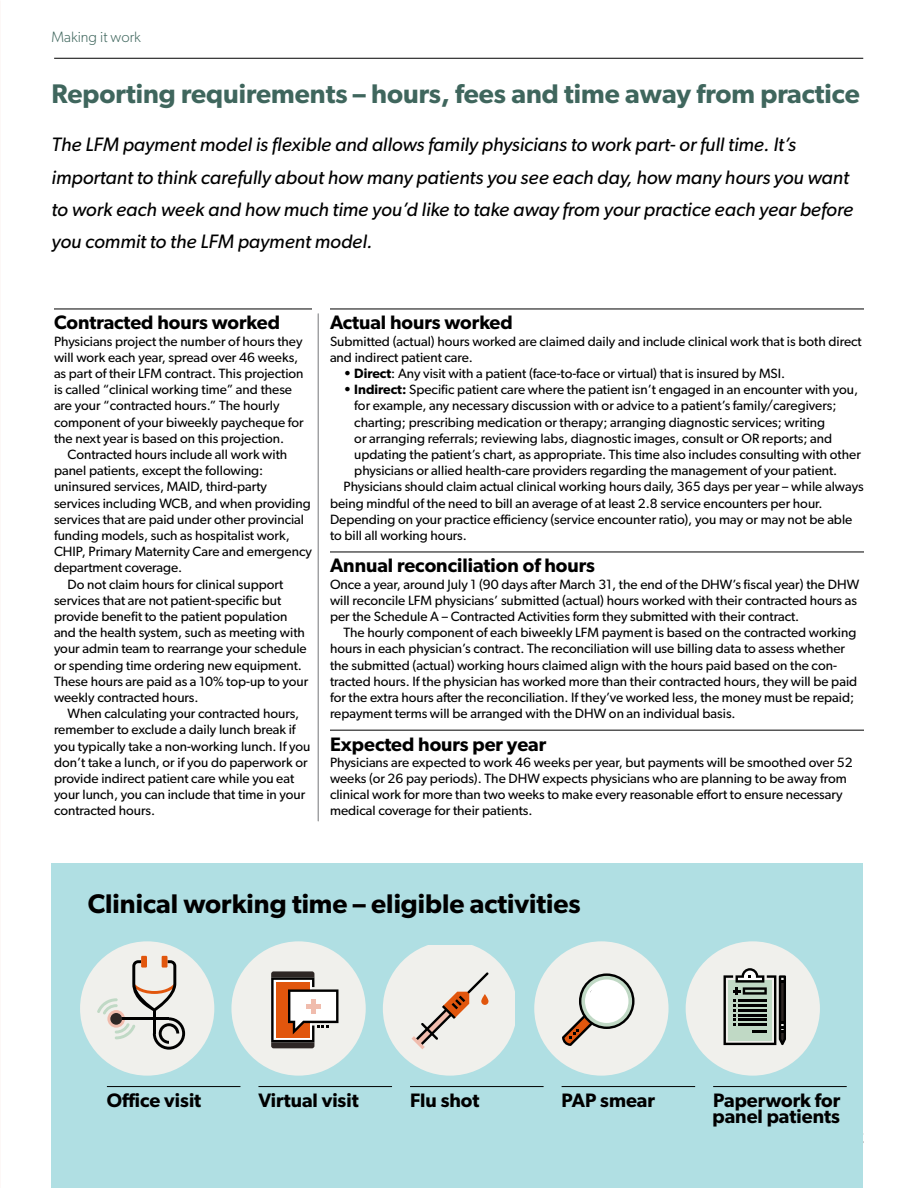
<style>
.page{position:relative;width:918px;height:1188px;background:#fff}
.page>*{position:absolute;margin:0;border:0;box-sizing:border-box;transform-origin:0 0}
.t1{font:600 27px "Gibson";color:#3f665d}
.t2{font:600 27px "Gibson";color:#000}
.t3{font:italic 19.5px/32.4px "Gibson";color:#000}
.t4{font:600 19.5px/16.2px "Gibson";color:#000}
.t5{font:300 15px "Gibson";color:#3f665d}
.t6{font:13.5px/16.2px "Gibson";color:#000}
.s1{font-weight:600}
</style>
<div class="page">
<hr style="left:54px;top:58px;width:809px;height:1px;background:#000">
<div style="left:52px;top:864px;width:811px;height:324px;background:#b0dfe3"></div>
<hr style="left:318px;top:314px;width:1px;height:507px;background:#757779">
<hr style="left:54px;top:309px;width:258px;height:1px;background:#000">
<hr style="left:330px;top:309px;width:534px;height:1px;background:#000">
<hr style="left:330px;top:552px;width:534px;height:1px;background:#000">
<hr style="left:330px;top:730px;width:534px;height:1px;background:#000">
<div style="left:231px;top:941px;width:135px;height:135px;background:#f0f0ec;border-radius:50%"></div>
<svg style="left:271px;top:971px;width:67px;height:77px"></svg>
<div style="left:686px;top:941px;width:134px;height:135px;background:#f0f0ec;border-radius:50%"></div>
<svg style="left:724px;top:968px;width:62px;height:77px"></svg>
<div style="left:80px;top:941px;width:134px;height:135px;background:#f0f0ec;border-radius:50%"></div>
<div style="left:141px;top:956px;width:6px;height:12px;background:#e1560d"></div>
<div style="left:162px;top:956px;width:6px;height:12px;background:#e1560d"></div>
<svg style="left:97px;top:960px;width:88px;height:90px"></svg>
<svg style="left:383px;top:945px;width:132px;height:131px"></svg>
<svg style="left:481px;top:994px;width:7px;height:11px"></svg>
<div style="left:534px;top:941px;width:135px;height:135px;background:#f0f0ec;border-radius:50%"></div>
<svg style="left:562px;top:973px;width:73px;height:73px"></svg>
<hr style="left:107px;top:1086px;width:133px;height:1px;background:#000">
<hr style="left:258px;top:1086px;width:134px;height:1px;background:#000">
<hr style="left:410px;top:1086px;width:134px;height:1px;background:#000">
<hr style="left:562px;top:1086px;width:133px;height:1px;background:#000">
<hr style="left:713px;top:1086px;width:134px;height:1px;background:#000">
<div style="left:588px;top:981px;width:39px;height:39px;background:#fff;border-radius:50%"></div>
<p class="t5" style="left:52px;top:28px;width:91px">Making it work</p>
<h1 class="t1" style="left:52px;top:77px;width:810px">Reporting requirements – hours, fees and time away from practice</h1>
<p class="t3" style="left:52px;top:128px;width:803px">The LFM payment model is flexible and allows family physicians to work part- or full time. It’s important to think carefully about how many patients you see each day, how many hours you want to work each week and how much time you’d like to take away from your practice each year before you commit to the LFM payment model.</p>
<h2 class="t4" style="left:54px;top:314px;width:228px">Contracted hours worked</h2>
<p class="t6" style="left:54px;top:333px;width:251px">Physicians project the number of hours they will work each year, spread over 46 weeks, as part of their LFM contract. This projection is called “clinical working time” and these are your “contracted hours.” The hourly component of your biweekly paycheque for the next year is based on this projection.</p>
<p class="t6" style="left:68px;top:446px;width:221px">Contracted hours include all work with</p>
<p class="t6" style="left:54px;top:462px;width:211px">panel patients, except the following:</p>
<p class="t6" style="left:54px;top:478px;width:215px">uninsured services, MAID, third-party</p>
<p class="t6" style="left:54px;top:495px;width:258px">services including WCB, and when providing</p>
<p class="t6" style="left:54px;top:511px;width:252px">services that are paid under other provincial</p>
<p class="t6" style="left:54px;top:527px;width:237px">funding models, such as hospitalist work,</p>
<p class="t6" style="left:54px;top:543px;width:259px">CHIP, Primary Maternity Care and emergency</p>
<p class="t6" style="left:54px;top:559px;width:130px">department coverage.</p>
<p class="t6" style="left:68px;top:576px;width:217px">Do not claim hours for clinical support</p>
<p class="t6" style="left:54px;top:592px;width:229px">services that are not patient-specific but</p>
<p class="t6" style="left:54px;top:608px;width:235px">provide benefit to the patient population</p>
<p class="t6" style="left:54px;top:624px;width:252px">and the health system, such as meeting with</p>
<p class="t6" style="left:54px;top:640px;width:254px">your admin team to rearrange your schedule</p>
<p class="t6" style="left:54px;top:657px;width:249px">or spending time ordering new equipment.</p>
<p class="t6" style="left:54px;top:673px;width:256px">These hours are paid as a 10% top-up to your</p>
<p class="t6" style="left:54px;top:689px;width:146px">weekly contracted hours.</p>
<p class="t6" style="left:68px;top:705px;width:233px">When calculating your contracted hours,</p>
<p class="t6" style="left:54px;top:721px;width:243px">remember to exclude a daily lunch break if</p>
<p class="t6" style="left:54px;top:738px;width:258px">you typically take a non-working lunch. If you</p>
<p class="t6" style="left:54px;top:754px;width:255px">don’t take a lunch, or if you do paperwork or</p>
<p class="t6" style="left:54px;top:770px;width:242px">provide indirect patient care while you eat</p>
<p class="t6" style="left:54px;top:786px;width:253px">your lunch, you can include that time in your</p>
<p class="t6" style="left:54px;top:802px;width:103px">contracted hours.</p>
<h2 class="t4" style="left:330px;top:314px;width:184px">Actual hours worked</h2>
<p class="t6" style="left:330px;top:333px;width:533px">Submitted (actual) hours worked are claimed daily and include clinical work that is both direct and indirect patient care.</p>
<p class="t6" style="left:344px;top:365px;width:443px"><span class="s1">• Direct</span>: Any visit with a patient (face-to-face or virtual) that is insured by MSI.</p>
<p class="t6" style="left:344px;top:381px;width:516px"><span class="s1">• Indirect:</span> Specific patient care where the patient isn’t engaged in an encounter with you,</p>
<p class="t6" style="left:354px;top:397px;width:484px">for example, any necessary discussion with or advice to a patient’s family/caregivers;</p>
<p class="t6" style="left:354px;top:414px;width:472px">charting; prescribing medication or therapy; arranging diagnostic services; writing</p>
<p class="t6" style="left:354px;top:430px;width:479px">or arranging referrals; reviewing labs, diagnostic images, consult or OR reports; and</p>
<p class="t6" style="left:354px;top:446px;width:508px">updating the patient’s chart, as appropriate. This time also includes consulting with other</p>
<p class="t6" style="left:354px;top:462px;width:485px">physicians or allied health-care providers regarding the management of your patient.</p>
<p class="t6" style="left:344px;top:478px;width:522px">Physicians should claim actual clinical working hours daily, 365 days per year – while always</p>
<p class="t6" style="left:330px;top:495px;width:494px">being mindful of the need to bill an average of at least 2.8 service encounters per hour.</p>
<p class="t6" style="left:330px;top:511px;width:524px">Depending on your practice efficiency (service encounter ratio), you may or may not be able</p>
<p class="t6" style="left:330px;top:527px;width:138px">to bill all working hours.</p>
<h2 class="t4" style="left:330px;top:557px;width:266px">Annual reconciliation of hours</h2>
<p class="t6" style="left:330px;top:576px;width:531px">Once a year, around July 1 (90 days after March 31, the end of the DHW’s fiscal year) the DHW will reconcile LFM physicians’ submitted (actual) hours worked with their contracted hours as per the Schedule A – Contracted Activities form they submitted with their contract.</p>
<p class="t6" style="left:330px;top:624px;width:529px;text-indent:14px">The hourly component of each biweekly LFM payment is based on the contracted working hours in each physician’s contract. The reconciliation will use billing data to assess whether the submitted (actual) working hours claimed align with the hours paid based on the con&shy;tracted hours. If the physician has worked more than their contracted hours, they will be paid for the extra hours after the reconciliation. If they’ve worked less, the money must be repaid; repayment terms will be arranged with the DHW on an individual basis.</p>
<h2 class="t4" style="left:330px;top:735px;width:218px">Expected hours per year</h2>
<p class="t6" style="left:330px;top:754px;width:524px">Physicians are expected to work 46 weeks per year, but payments will be smoothed over 52 weeks (or 26 pay periods). The DHW expects physicians who are planning to be away from clinical work for more than two weeks to make every reasonable effort to ensure necessary medical coverage for their patients.</p>
<h1 class="t2" style="left:88px;top:887px;width:495px">Clinical working time – eligible activities</h1>
<h2 class="t4" style="left:107px;top:1092px;width:96px">Office visit</h2>
<h2 class="t4" style="left:258px;top:1092px;width:102px">Virtual visit</h2>
<h2 class="t4" style="left:410px;top:1092px;width:71px">Flu shot</h2>
<h2 class="t4" style="left:562px;top:1092px;width:95px">PAP smear</h2>
<h2 class="t4" style="left:712px;top:1092px;width:129px">Paperwork for panel patients</h2>
</div>
